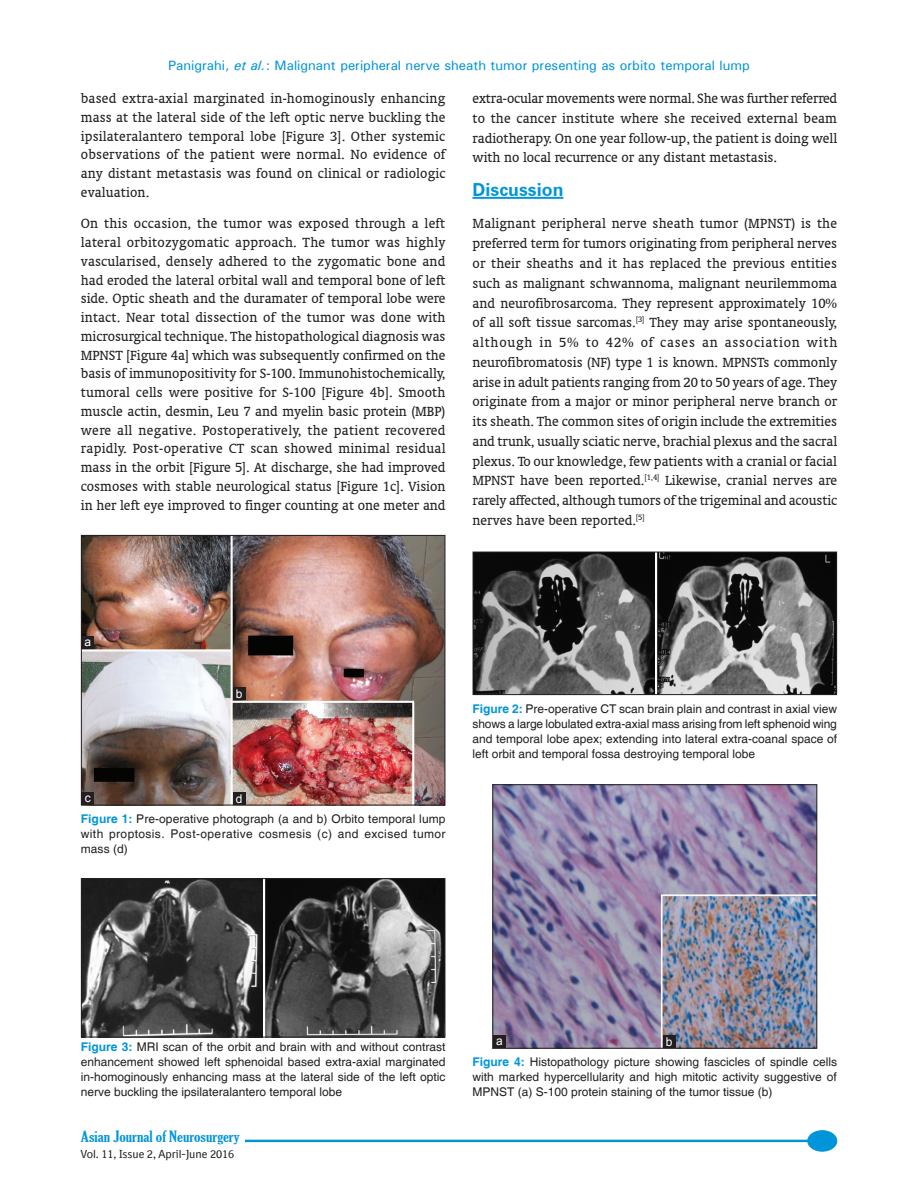
<style>
.page{position:relative;width:918px;height:1188px;background:#fff}
.page>*{position:absolute;margin:0;border:0;box-sizing:border-box;transform-origin:0 0}
.t1{font:700 18px "Zurich BT";color:#0095d9}
.TX{font:15px/18.8px "Oranda BT";color:#231f20;text-align:justify}
.RF{font:extra-condensed 15px "Gloucester";color:#0095d9;scale:1.25 1}
.t2{font:500 13.5px "Univers";color:#0095d9}
.FGC{font:12px/15px "Helvetica";color:#231f20;text-align:justify}
.LABEL{font:12px "Arial";color:#fff}
.RF_RECTO_1{font:11.25px "BI Sans";letter-spacing:-.005em;color:#231f20}
.s1{font-style:italic}
.s2{font-weight:700;color:#0095d9}
</style>
<div class="page">
<div style="left:808px;top:1131px;width:29px;height:20px;background:#0095d9;border-radius:50%"></div>
<div style="left:807px;top:1130px;width:30px;height:22px;border:1px solid #0095d9;border-radius:50%"></div>
<hr style="left:245px;top:1140px;width:562px;height:2px;background:#0095d9">
<img style="left:83px;top:537px;width:360px;height:266px">
<div style="left:81px;top:535px;width:364px;height:270px;border:1px solid #231f20"></div>
<div style="left:233px;top:792px;width:13px;height:13px;background:#231f20"></div>
<div style="left:81px;top:792px;width:13px;height:13px;background:#231f20"></div>
<div style="left:233px;top:688px;width:13px;height:12px;background:#231f20"></div>
<div style="left:82px;top:636px;width:12px;height:13px;background:#231f20"></div>
<img style="left:83px;top:880px;width:360px;height:155px">
<div style="left:81px;top:878px;width:364px;height:159px;border:1px solid #231f20"></div>
<hr style="left:472px;top:197px;width:91px;height:2px;background:#0095d9">
<img style="left:475px;top:554px;width:360px;height:139px">
<div style="left:473px;top:552px;width:364px;height:143px;border:1px solid #231f20"></div>
<img style="left:495px;top:787px;width:320px;height:259px">
<div style="left:663px;top:1035px;width:13px;height:13px;background:#231f20"></div>
<div style="left:493px;top:1035px;width:13px;height:13px;background:#231f20"></div>
<p class="t2" style="left:168px;top:57px;width:583px">Panigrahi, <span class="s1">et al.</span>: Malignant peripheral nerve sheath tumor presenting as orbito temporal lump</p>
<p class="TX" style="left:81px;top:89px;width:366px">based extra‑axial marginated in‑homoginously enhancing mass at the lateral side of the left optic nerve buckling the ipsilateralantero temporal lobe [Figure 3]. Other systemic observations of the patient were normal. No evidence of any distant metastasis was found on clinical or radiologic evaluation.</p>
<p class="TX" style="left:81px;top:214px;width:366px">On this occasion, the tumor was exposed through a left lateral orbitozygomatic approach. The tumor was highly vascularised, densely adhered to the zygomatic bone and had eroded the lateral orbital wall and temporal bone of left side. Optic sheath and the duramater of temporal lobe were intact. Near total dissection of the tumor was done with microsurgical technique. The histopathological diagnosis was MPNST [Figure 4a] which was subsequently confirmed on the basis of immunopositivity for S‑100. Immunohistochemically, tumoral cells were positive for S-100 [Figure 4b]. Smooth muscle actin, desmin, Leu 7 and myelin basic protein (MBP) were all negative. Postoperatively, the patient recovered rapidly. Post‑operative CT scan showed minimal residual mass in the orbit [Figure 5]. At discharge, she had improved cosmoses with stable neurological status [Figure 1c]. Vision in her left eye improved to finger counting at one meter and</p>
<p class="TX" style="left:472px;top:88px;width:366px;line-height:19.8px">extra‑ocular movements were normal. She was further referred to the cancer institute where she received external beam radiotherapy. On one year follow‑up, the patient is doing well with no local recurrence or any distant metastasis.</p>
<h1 class="t1" style="left:472px;top:179px;width:92px">Discussion</h1>
<p class="TX" style="left:472px;top:214px;width:366px;line-height:19.8px">Malignant peripheral nerve sheath tumor (MPNST) is the preferred term for tumors originating from peripheral nerves or their sheaths and it has replaced the previous entities such as malignant schwannoma, malignant neurilemmoma and neurofibrosarcoma. They represent approximately 10% of all soft tissue sarcomas.<sup>[3]</sup> They may arise spontaneously, although in 5% to 42% of cases an association with neurofibromatosis (NF) type 1 is known. MPNSTs commonly arise in adult patients ranging from 20 to 50 years of age. They originate from a major or minor peripheral nerve branch or its sheath. The common sites of origin include the extremities and trunk, usually sciatic nerve, brachial plexus and the sacral plexus. To our knowledge, few patients with a cranial or facial MPNST have been reported.<sup>[1,4]</sup> Likewise, cranial nerves are rarely affected, although tumors of the trigeminal and acoustic nerves have been reported.<sup>[5]</sup></p>
<p class="LABEL" style="left:85px;top:634px;width:8px">a</p>
<p class="LABEL" style="left:236px;top:686px;width:8px">b</p>
<p class="LABEL" style="left:85px;top:789px;width:7px">c</p>
<p class="LABEL" style="left:236px;top:790px;width:8px">d</p>
<p class="FGC" style="left:81px;top:812px;width:366px"><span class="s2">Figure 1:</span> Pre-operative photograph (a and b) Orbito temporal lump with proptosis. Post-operative cosmesis (c) and excised tumor mass (d)</p>
<p class="FGC" style="left:472px;top:701px;width:366px"><span class="s2">Figure 2:</span> Pre‑operative CT scan brain plain and contrast in axial view shows a large lobulated extra‑axial mass arising from left sphenoid wing and temporal lobe apex; extending into lateral extra‑coanal space of left orbit and temporal fossa destroying temporal lobe</p>
<p class="FGC" style="left:81px;top:1040px;width:366px"><span class="s2">Figure 3:</span> MRI scan of the orbit and brain with and without contrast enhancement showed left sphenoidal based extra‑axial marginated in‑homoginously enhancing mass at the lateral side of the left optic nerve buckling the ipsilateralantero temporal lobe</p>
<p class="RF" style="left:81px;top:1128px;width:129px">Asian Journal of Neurosurgery</p>
<p class="RF_RECTO_1" style="left:81px;top:1148px;width:155px">Vol. 11, Issue 2, April‑June 2016</p>
<p class="LABEL" style="left:496px;top:1033px;width:8px">a</p>
<p class="LABEL" style="left:666px;top:1034px;width:8px">b</p>
<p class="FGC" style="left:473px;top:1055px;width:366px"><span class="s2">Figure 4:</span> Histopathology picture showing fascicles of spindle cells with marked hypercellularity and high mitotic activity suggestive of MPNST (a) S‑100 protein staining of the tumor tissue (b)</p>
</div>
